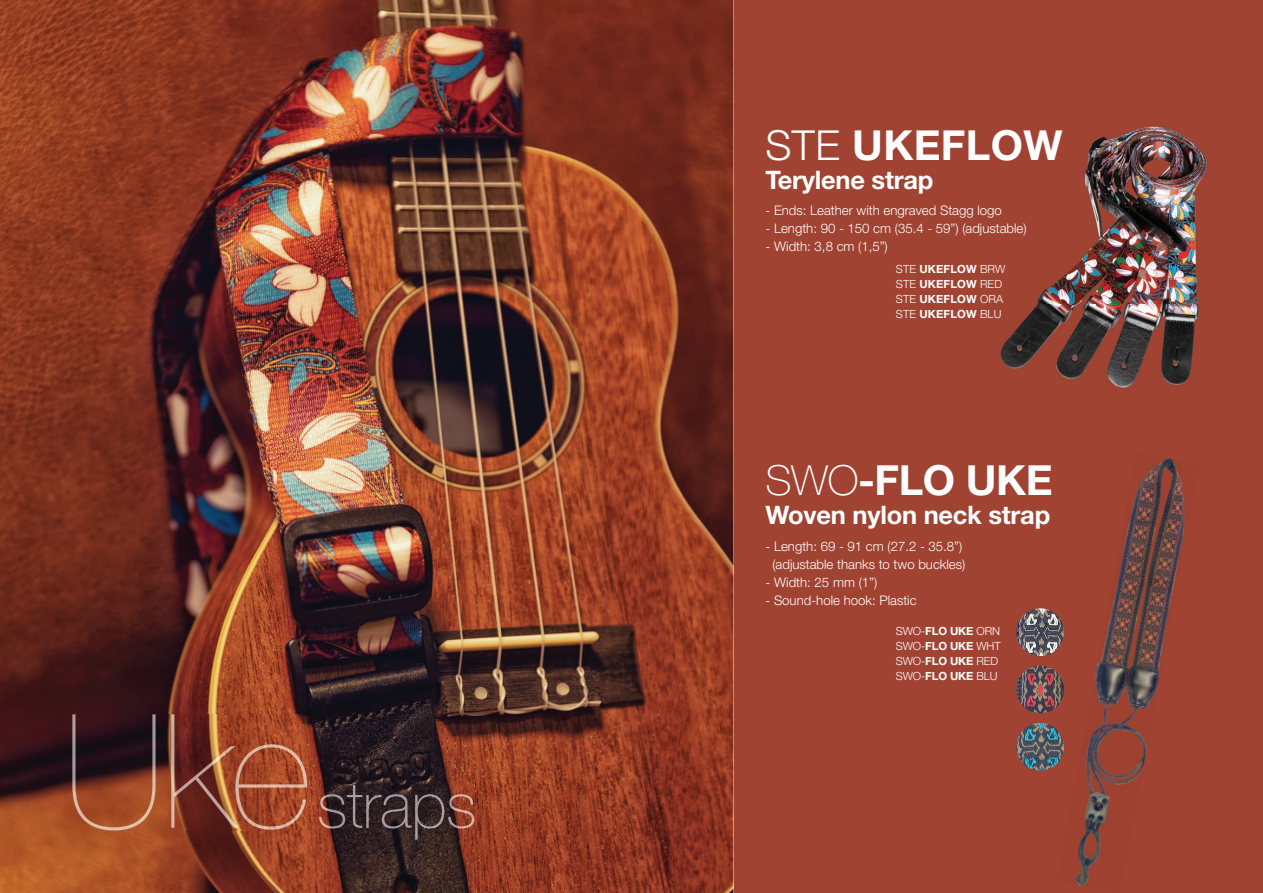
<style>
.page{position:relative;width:1263px;height:893px;background:#fff}
.page>*{position:absolute;margin:0;border:0;box-sizing:border-box;transform-origin:0 0}
.t1{font:700 41.55px "Helvetica Neue LT Std";letter-spacing:-.01em;color:#fff}
.t2{font:700 41.4px "Helvetica Neue LT Std";letter-spacing:.01em;color:#fff}
.t3{font:700 25.5px "Helvetica Neue LT Std";letter-spacing:-.01em;color:#fff}
.t4{font:300 13.2px/18px "Helvetica Neue LT Std";color:#fff;text-align:center}
.t5{font:700 11.25px/15px "Helvetica Neue LT Std";letter-spacing:.01em;color:#fff}
.t6{font:300 11.25px/15px "Helvetica Neue LT Std";letter-spacing:-.01em;color:#fff}
.s1{font-weight:300}
.s2{font-weight:100}
.s3{font-weight:700}
</style>
<div class="page">
<div style="left:731px;top:0;width:532px;height:893px;background:#a04332"></div>
<img style="left:0;top:0;width:733px;height:893px">
<img style="left:1000px;top:126px;width:208px;height:262px">
<img style="left:1016px;top:608px;width:48px;height:48px;border-radius:24px">
<img style="left:1016px;top:666px;width:48px;height:47px;border-radius:24px">
<img style="left:1016px;top:723px;width:48px;height:48px;border-radius:24px">
<img style="left:1057px;top:458px;width:128px;height:428px">
<img style="left:72px;top:714px;width:235px;height:116px">
<img style="left:319px;top:785px;width:155px;height:54px">
<h2 class="t2" style="left:765px;top:119px;width:299px"><span class="s1">STE</span> UKEFLOW</h2>
<h3 class="t3" style="left:765px;top:164px;width:169px">Terylene strap</h3>
<p class="t4" style="left:765px;top:201px;width:238px">- Ends: Leather with engraved Stagg logo</p>
<p class="t4" style="left:765px;top:219px;width:263px">- Length: 90 - 150 cm (35.4 - 59”) (adjustable)</p>
<p class="t4" style="left:765px;top:237px;width:124px">- Width: 3,8 cm (1,5”)</p>
<p class="t5" style="left:896px;top:261px;width:111px"><span class="s1">STE</span> UKEFLOW <span class="s1">BRW<br>STE</span> UKEFLOW <span class="s1">RED<br>STE</span> UKEFLOW <span class="s1">ORA<br>STE</span> UKEFLOW <span class="s1">BLU</span></p>
<h1 class="t1" style="left:765px;top:455px;width:289px"><span class="s2">SWO</span>-FLO UKE</h1>
<h3 class="t3" style="left:765px;top:499px;width:286px">Woven nylon neck strap</h3>
<p class="t4" style="left:765px;top:537px;width:201px">- Length: 69 - 91 cm (27.2 - 35.8”) (adjustable thanks to two buckles)</p>
<p class="t4" style="left:765px;top:573px;width:113px">- Width: 25 mm (1”)</p>
<p class="t4" style="left:765px;top:591px;width:153px">- Sound-hole hook: Plastic</p>
<p class="t6" style="left:896px;top:623px;width:106px">SWO-<span class="s3">FLO UKE</span> ORN<br>SWO-<span class="s3">FLO UKE</span> WHT<br>SWO-<span class="s3">FLO UKE</span> RED<br>SWO-<span class="s3">FLO UKE</span> BLU</p>
</div>
